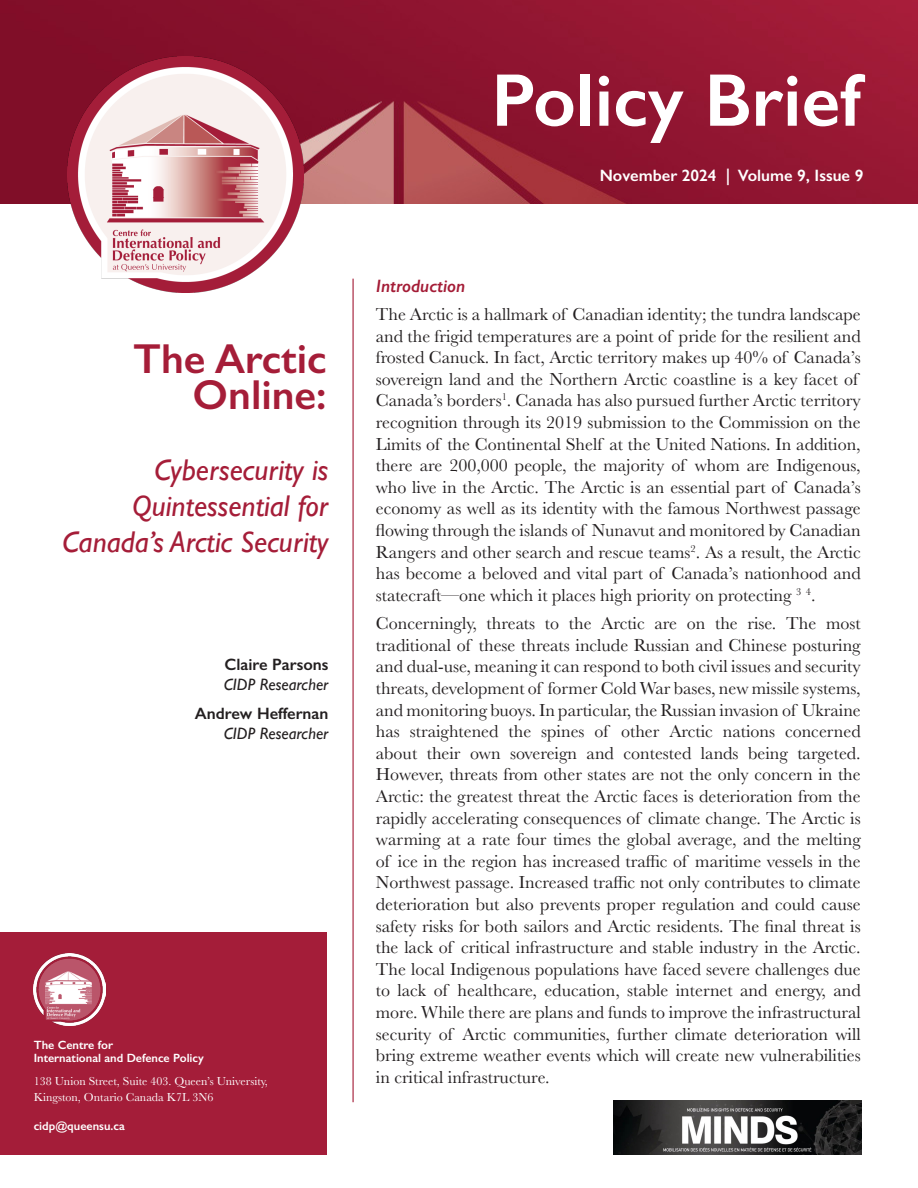
<style>
.page{position:relative;width:918px;height:1188px;background:#fff}
.page>*{position:absolute;margin:0;border:0;box-sizing:border-box;transform-origin:0 0}
.t1{font:600 75px "Gill Sans";color:#fff}
.t2{font:600 42px/36px "Gill Sans";color:#a51d38;text-align:right}
.t3{font:italic 30px/36px "Gill Sans";color:#a51d38;text-align:right}
.t4{font:18px/21.6px "Baskerville";color:#231f20}
.Paragraph_Heading_1{font:italic 600 18px "Gill Sans";color:#a41c36}
.t5{font:600 16.5px/19.8px "Gill Sans";color:#231f20;text-align:right}
.t6{font:600 16.5px "Gill Sans";color:#fff}
.t7{font:italic 16.5px/19.8px "Gill Sans";color:#231f20}
.t8{font:12px "Baskerville";color:#fff}
.t9{font:600 12px "Gill Sans";color:#fff}
.s1{font-weight:600;font-style:normal}
.s2{font-weight:400;font-style:italic}
</style>
<div class="page">
<div style="left:0;top:932px;width:327px;height:223px;background:#a41d39"></div>
<img style="left:0;top:0;width:918px;height:204px">
<img style="left:68px;top:57px;width:235px;height:235px">
<img style="left:34px;top:953px;width:72px;height:72px">
<hr style="left:353px;top:279px;width:1px;height:823px;background:#a41c36">
<img style="left:613px;top:1101px;width:249px;height:53px">
<p class="t2" style="left:133px;top:340px;width:195px">The Arctic<br>Online:</p>
<p class="t3" style="left:62px;top:452px;width:268px">Cybersecurity is<br>Quintessential for<br>Canada’s Arctic Security</p>
<p class="t7" style="left:224px;top:655px;width:106px"><span class="s1">Claire Parsons<br></span>CIDP Researcher</p>
<p class="t5" style="left:195px;top:704px;width:135px">Andrew Heffernan<br><span class="s2">CIDP Researcher</span></p>
<p class="t9" style="left:34px;top:1038px;width:81px">The Centre for</p>
<p class="t9" style="left:34px;top:1050px;width:172px">International and Defence Policy</p>
<p class="t8" style="left:34px;top:1073px;width:236px">138 Union Street, Suite 403. Queen’s University,</p>
<p class="t8" style="left:34px;top:1089px;width:181px">Kingston, Ontario Canada K7L 3N6</p>
<p class="t9" style="left:34px;top:1118px;width:93px">cidp@queensu.ca</p>
<p class="t1" style="left:492px;top:55px;width:371px">Policy Brief</p>
<p class="t6" style="left:600px;top:165px;width:265px">November 2024 | Volume 9, Issue 9</p>
<p class="Paragraph_Heading_1" style="left:376px;top:275px;width:91px">Introduction</p>
<p class="t4" style="left:376px;top:304px;width:486px">The Arctic is a hallmark of Canadian identity; the tundra landscape and the frigid temperatures are a point of pride for the resilient and frosted Canuck. In fact, Arctic territory makes up 40% of Canada’s sovereign land and the Northern Arctic coastline is a key facet of Canada’s borders<sup>1</sup>. Canada has also pursued further Arctic territory recognition through its 2019 submission to the Commission on the Limits of the Continental Shelf at the United Nations. In addition, there are 200,000 people, the majority of whom are Indigenous, who live in the Arctic. The Arctic is an essential part of Canada’s economy as well as its identity with the famous Northwest passage flowing through the islands of Nunavut and monitored by Canadian Rangers and other search and rescue teams<sup>2</sup>. As a result, the Arctic has become a beloved and vital part of Canada’s nationhood and statecraft—one which it places high priority on protecting <sup>3</sup> <sup>4</sup>.</p>
<p class="t4" style="left:376px;top:613px;width:486px;text-align:justify">Concerningly, threats to the Arctic are on the rise. The most traditional of these threats include Russian and Chinese posturing and dual-use, meaning it can respond to both civil issues and security threats, development of former Cold War bases, new missile systems, and monitoring buoys. In particular, the Russian invasion of Ukraine has straightened the spines of other Arctic nations concerned about their own sovereign and contested lands being targeted.<br>However, threats from other states are not the only concern in the Arctic: the greatest threat the Arctic faces is deterioration from the rapidly accelerating consequences of climate change. The Arctic is warming at a rate four times the global average, and the melting of ice in the region has increased traffic of maritime vessels in the Northwest passage. Increased traffic not only contributes to climate deterioration but also prevents proper regulation and could cause safety risks for both sailors and Arctic residents. The final threat is the lack of critical infrastructure and stable industry in the Arctic.<br>The local Indigenous populations have faced severe challenges due to lack of healthcare, education, stable internet and energy, and more. While there are plans and funds to improve the infrastructural security of Arctic communities, further climate deterioration will bring extreme weather events which will create new vulnerabilities in critical infrastructure.</p>
</div>
